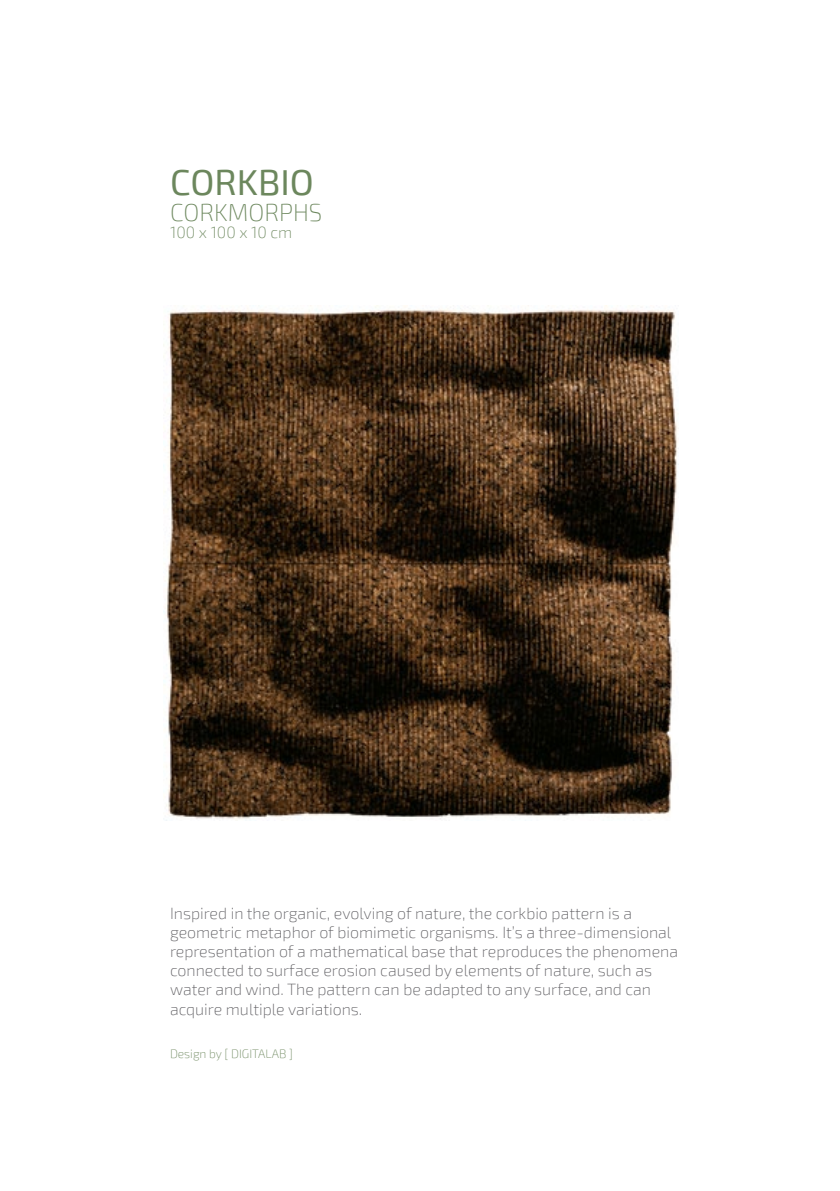
<style>
.page{position:relative;width:840px;height:1191px;background:#fff}
.page>*{position:absolute;margin:0;border:0;box-sizing:border-box;transform-origin:0 0}
.t1{font:36px "Exo 2";color:#6c875d}
.t2{font:200 24px "Exo 2";color:#6c875d}
.t3{font:200 16px/19.2px "Exo 2";color:#5c5b5f}
.t4{font:200 16px "Exo 2";color:#6c875d}
.t5{font:200 12px "Exo 2";color:#6d875d}
</style>
<div class="page">
<img style="left:163px;top:305px;width:515px;height:514px">
<h1 class="t1" style="left:170px;top:162px;width:145px">CORKBIO</h1>
<h2 class="t2" style="left:170px;top:199px;width:153px">CORKMORPHS</h2>
<p class="t4" style="left:170px;top:223px;width:123px">100 x 100 x 10 cm</p>
<p class="t3" style="left:170px;top:903px;width:509px">Inspired in the organic, evolving of nature, the corkbio pattern is a geometric metaphor of biomimetic organisms. It’s a three-dimensional representation of a mathematical base that reproduces the phenomena connected to surface erosion caused by elements of nature, such as water and wind. The pattern can be adapted to any surface, and can acquire multiple variations.</p>
<p class="t5" style="left:170px;top:1046px;width:124px">Design by [ DIGITALAB ]</p>
</div>
